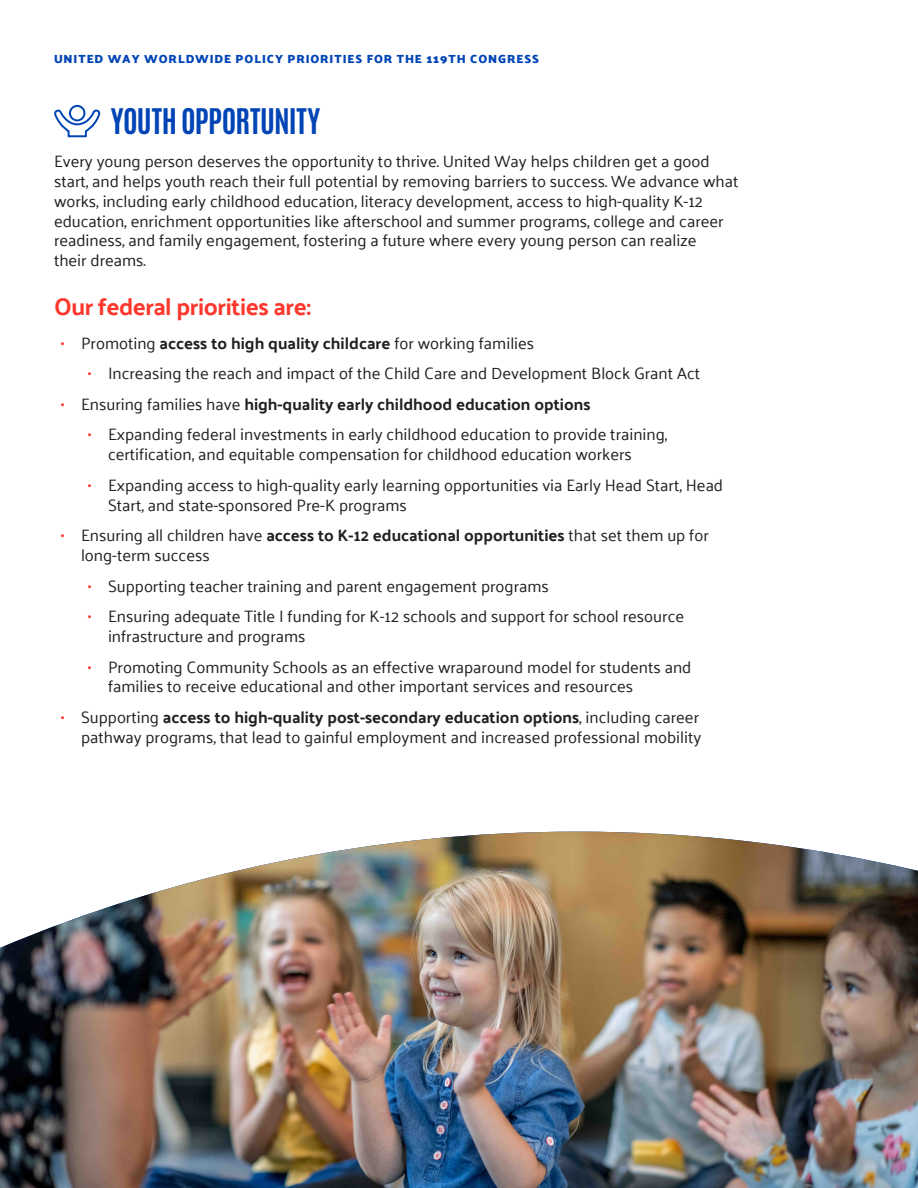
<style>
.page{position:relative;width:918px;height:1188px;background:#fff}
.page>*{position:absolute;margin:0;border:0;box-sizing:border-box;transform-origin:0 0}
.Body_Heading_I{font:30px "Antonio";letter-spacing:-.01em;color:#0044b5}
.Body_Heading_2{font:700 24px "Palanquin";letter-spacing:-.02em;color:#fd372c}
.Body_Copy{font:16.5px/19.8px "Palanquin";color:#231f20}
.t1{font:700 16.5px "Palanquin";color:#231f20}
.t2{font:700 12px "Palanquin Dark";letter-spacing:.075em;color:#0044b5}
.s1{font-weight:400;color:#fd372c}
.s2{font-weight:400}
.s3{color:#fd372c}
.s4{font-weight:700}
</style>
<div class="page">
<img style="left:0;top:832px;width:918px;height:356px">
<div style="left:69px;top:105px;width:16px;height:16px;border:2px solid #0044b5;border-radius:50%"></div>
<svg style="left:55px;top:108px;width:45px;height:29px"></svg>
<p class="t2" style="left:54px;top:52px;width:486px">UNITED WAY WORLDWIDE POLICY PRIORITIES FOR THE 119TH CONGRESS</p>
<p class="Body_Heading_I" style="left:111px;top:100px;width:211px">YOUTH OPPORTUNITY</p>
<p class="Body_Copy" style="left:54px;top:152px;width:686px">Every young person deserves the opportunity to thrive. United Way helps children get a good start, and helps youth reach their full potential by removing barriers to success. We advance what works, including early childhood education, literacy development, access to high-quality K-12 education, enrichment opportunities like afterschool and summer programs, college and career readiness, and family engagement, fostering a future where every young person can realize<br>their dreams.</p>
<p class="Body_Heading_2" style="left:54px;top:293px;width:258px">Our federal priorities are:</p>
<p class="t1" style="left:61px;top:333px;width:475px"><span class="s1">•</span> <span class="s2">Promoting</span> access to high quality childcare <span class="s2">for working families</span></p>
<p class="Body_Copy" style="left:88px;top:364px;width:614px"><span class="s3">•</span> Increasing the reach and impact of the Child Care and Development Block Grant Act</p>
<p class="t1" style="left:61px;top:394px;width:531px"><span class="s1">•</span> <span class="s2">Ensuring families have</span> high-quality early childhood education options</p>
<p class="Body_Copy" style="left:108px;top:425px;width:561px;text-indent:-20px"><span class="s3">•</span> Expanding federal investments in early childhood education to provide training, certification, and equitable compensation for childhood education workers</p>
<p class="Body_Copy" style="left:108px;top:475px;width:617px;text-indent:-20px"><span class="s3">•</span> Expanding access to high-quality early learning opportunities via Early Head Start, Head<br>Start, and state-sponsored Pre-K programs</p>
<p class="Body_Copy" style="left:81px;top:526px;width:629px;text-indent:-20px"><span class="s3">•</span> Ensuring all children have <span class="s4">access to K-12 educational opportunities</span> that set them up for long-term success</p>
<p class="Body_Copy" style="left:88px;top:576px;width:463px"><span class="s3">•</span> Supporting teacher training and parent engagement programs</p>
<p class="Body_Copy" style="left:108px;top:607px;width:578px;text-indent:-20px"><span class="s3">•</span> Ensuring adequate Title I funding for K-12 schools and support for school resource infrastructure and programs</p>
<p class="Body_Copy" style="left:108px;top:657px;width:585px;text-indent:-20px"><span class="s3">•</span> Promoting Community Schools as an effective wraparound model for students and families to receive educational and other important services and resources</p>
<p class="Body_Copy" style="left:61px;top:707px;width:642px;text-align:right"><span class="s3">•</span> Supporting <span class="s4">access to high-quality post-secondary education options</span>, including career pathway programs, that lead to gainful employment and increased professional mobility</p>
</div>
